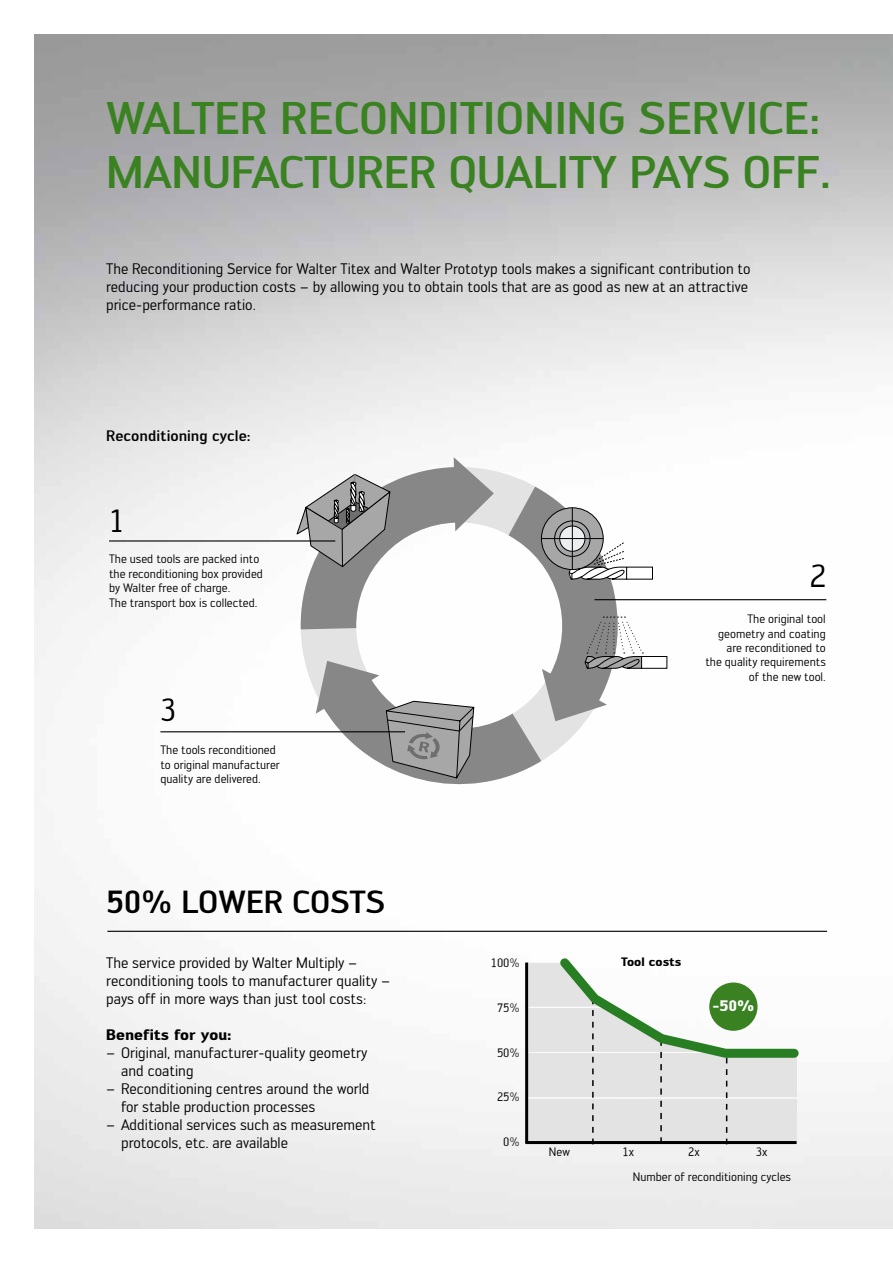
<style>
.page{position:relative;width:893px;height:1263px;background:#fff}
.page>*{position:absolute;margin:0;border:0;box-sizing:border-box;transform-origin:0 0}
.t1{font:500 45px/54px "Walter PRO";letter-spacing:-.01em;color:#3a8221}
.t2{font:500 31.5px "Walter PRO";color:#000}
.t3{font:31.5px "Walter PRO";color:#000}
.t4{font:15px/18px "Walter PRO";color:#000}
.t5{font:500 15px "Walter PRO";color:#000}
.t6{font:700 15px "Walter PRO";color:#000}
.t7{font:700 15px "Walter Tab PRO";color:#fff}
.t8{font:12px/14.4px "Walter PRO";color:#000}
.t9{font:12px "Walter Tab PRO";color:#000}
.t10{font:700 12px "Walter Tab PRO";color:#000}
</style>
<div class="page">
<img style="left:34px;top:34px;width:859px;height:1195px">
<svg style="left:297px;top:457px;width:370px;height:327px"></svg>
<hr style="left:107px;top:931px;width:720px;height:1px;background:#000">
<hr style="left:525px;top:962px;width:3px;height:181px;background:#000">
<hr style="left:526px;top:1141px;width:271px;height:3px;background:#000">
<svg style="left:529px;top:950px;width:274px;height:194px"></svg>
<div style="left:709px;top:982px;width:48px;height:49px;background:#3a8221;border-radius:50%"></div>
<hr style="left:594px;top:599px;width:232px;height:1px;background:#000">
<hr style="left:109px;top:540px;width:226px;height:1px;background:#000">
<hr style="left:160px;top:731px;width:245px;height:1px;background:#000">
<h1 class="t1" style="left:106px;top:90px;width:726px">WALTER RECONDITIONING SERVICE:<br>MANUFACTURER QUALITY PAYS OFF.</h1>
<p class="t4" style="left:106px;top:259px;width:646px">The Reconditioning Service for Walter Titex and Walter Prototyp tools makes a significant contribution to reducing your production costs – by allowing you to obtain tools that are as good as new at an attractive price-performance ratio.</p>
<p class="t5" style="left:106px;top:426px;width:146px">Reconditioning cycle:</p>
<h2 class="t3" style="left:110px;top:501px;width:15px">1</h2>
<p class="t8" style="left:109px;top:552px;width:155px">The used tools are packed into the reconditioning box provided by Walter free of charge.<br>The transport box is collected.</p>
<h2 class="t3" style="left:160px;top:690px;width:17px">3</h2>
<p class="t8" style="left:160px;top:742px;width:121px">The tools reconditioned to original manufacturer quality are delivered.</p>
<h2 class="t2" style="left:106px;top:882px;width:280px">50% LOWER COSTS</h2>
<p class="t4" style="left:106px;top:953px;width:285px">The service provided by Walter Multiply – reconditioning tools to manufacturer quality – pays off in more ways than just tool costs:</p>
<p class="t6" style="left:106px;top:1024px;width:127px">Benefits for you:</p>
<p class="t4" style="left:121px;top:1043px;width:248px;text-indent:-15px">– Original, manufacturer-quality geometry and coating</p>
<p class="t4" style="left:121px;top:1079px;width:250px;text-indent:-15px">– Reconditioning centres around the world for stable production processes</p>
<p class="t4" style="left:121px;top:1115px;width:256px;text-indent:-15px">– Additional services such as measurement protocols, etc. are available</p>
<h2 class="t3" style="left:809px;top:556px;width:18px">2</h2>
<p class="t8" style="left:705px;top:611px;width:122px;text-align:right">The original tool geometry and coating are reconditioned to<br>the quality requirements of the new tool.</p>
<p class="t9" style="left:491px;top:956px;width:30px">100%</p>
<p class="t9" style="left:497px;top:1000px;width:24px">75%</p>
<p class="t9" style="left:497px;top:1045px;width:24px">50%</p>
<p class="t9" style="left:497px;top:1090px;width:24px">25%</p>
<p class="t9" style="left:503px;top:1134px;width:18px">0%</p>
<p class="t10" style="left:621px;top:954px;width:62px">Tool costs</p>
<p class="t7" style="left:712px;top:996px;width:43px">-50%</p>
<p class="t9" style="left:549px;top:1144px;width:22px">New</p>
<p class="t9" style="left:623px;top:1144px;width:13px">1x</p>
<p class="t9" style="left:688px;top:1144px;width:13px">2x</p>
<p class="t9" style="left:756px;top:1144px;width:13px">3x</p>
<p class="t9" style="left:633px;top:1169px;width:160px">Number of reconditioning cycles</p>
</div>
